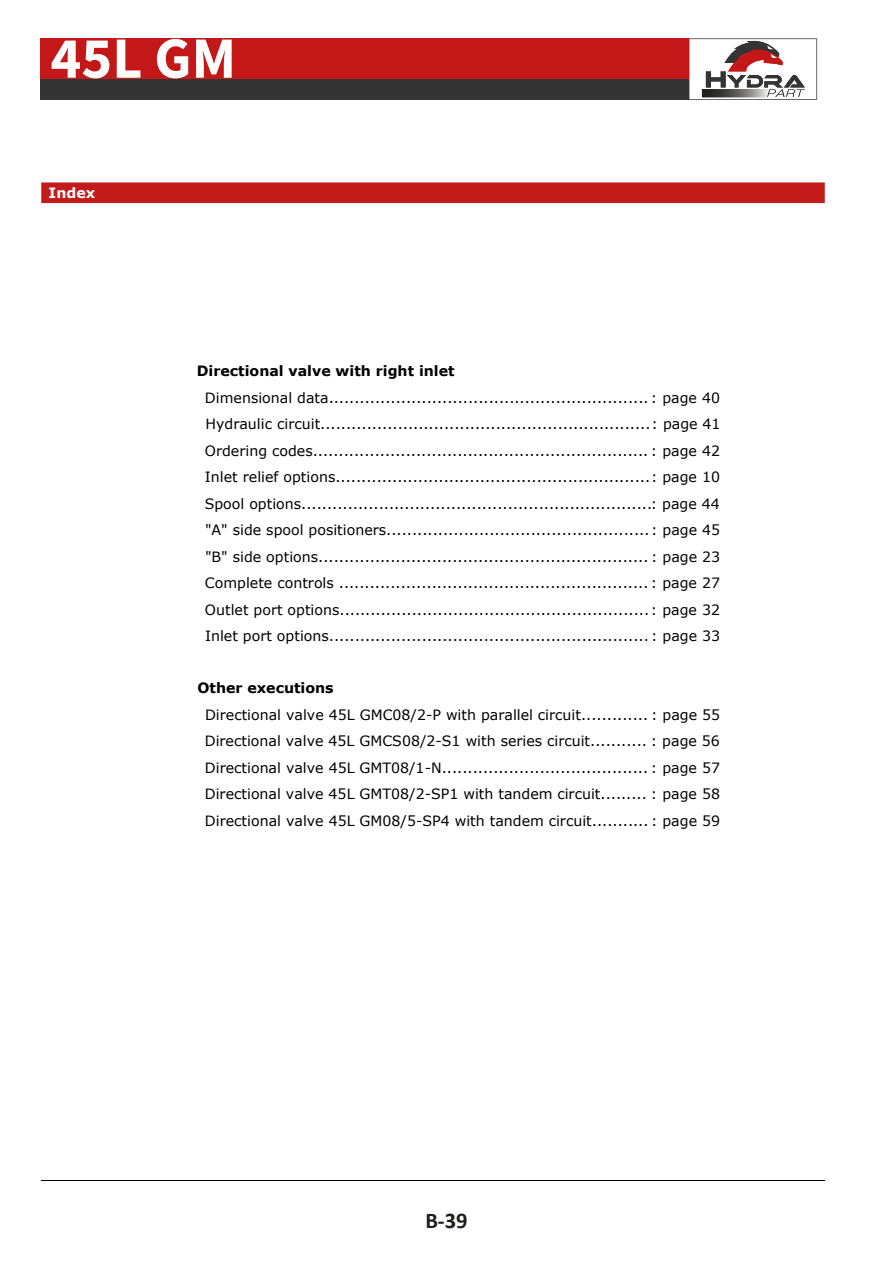
<style>
.page{position:relative;width:893px;height:1263px;background:#fff}
.page>*{position:absolute;margin:0;border:0;box-sizing:border-box;transform-origin:0 0}
.t1{font:700 58.5px "Source Sans Pro";color:#fff}
.t2{font:700 22.5px "Calibri";color:#1d1d1b}
.t3{font:14.25px/26.5px "Verdana";color:#000;text-align:justify}
.t4{font:700 14.25px "Verdana";color:#000}
.t5{font:700 14.25px "Verdana";color:#fff}
</style>
<div class="page">
<div style="left:41px;top:182px;width:784px;height:21px;background:#c31a1a"></div>
<hr style="left:41px;top:1180px;width:784px;height:1px;background:#000">
<div style="left:40px;top:38px;width:649px;height:42px;background:#c41718"></div>
<div style="left:40px;top:79px;width:649px;height:21px;background:#343434"></div>
<svg style="left:689px;top:38px;width:128px;height:62px"></svg>
<h1 class="t1" style="left:50px;top:19px;width:187px">45L GM</h1>
<p class="t5" style="left:49px;top:183px;width:48px">Index</p>
<p class="t4" style="left:197px;top:362px;width:259px">Directional valve with right inlet</p>
<p class="t3" style="left:205px;top:384px;width:517px">Dimensional data.............................................................. : page 40<br>Hydraulic circuit................................................................: page 41<br>Ordering codes................................................................. : page 42<br>Inlet relief options.............................................................: page 10<br>Spool options....................................................................: page 44 "A" side spool positioners................................................... : page 45 "B" side options................................................................ : page 23<br>Complete controls ............................................................ : page 27<br>Outlet port options............................................................ : page 32<br>Inlet port options.............................................................. : page 33</p>
<p class="t4" style="left:197px;top:679px;width:138px">Other executions</p>
<p class="t3" style="left:205px;top:702px;width:517px">Directional valve 45L GMC08/2-P with parallel circuit............. : page 55<br>Directional valve 45L GMCS08/2-S1 with series circuit........... : page 56<br>Directional valve 45L GMT08/1-N........................................ : page 57<br>Directional valve 45L GMT08/2-SP1 with tandem circuit......... : page 58<br>Directional valve 45L GM08/5-SP4 with tandem circuit........... : page 59</p>
<h2 class="t2" style="left:425px;top:1205px;width:44px">B-39</h2>
</div>
